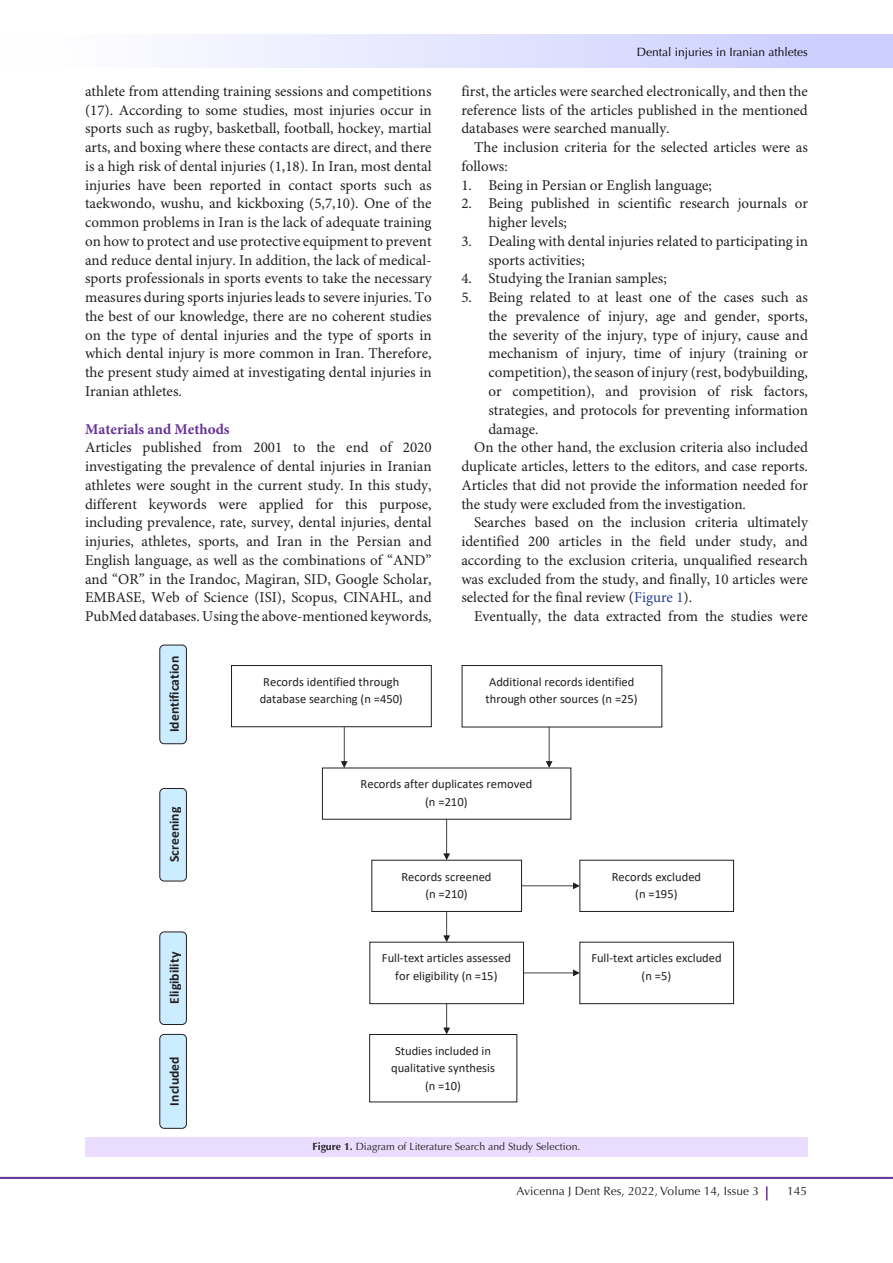
<style>
.page{position:relative;width:893px;height:1263px;background:#fff}
.page>*{position:absolute;margin:0;border:0;box-sizing:border-box;transform-origin:0 0}
.t1{font:15px/18.8px "Minion Pro";color:#231f20;text-align:justify}
.heading_1{font:700 15px "Minion Pro";color:#639}
.t2{font:700 13.65px "Calibri";letter-spacing:.005em;color:#231f20}
.t3{font:12.6px/17.4px "Calibri";color:#231f20;text-align:center}
.t4{font:12px "Optima LT Std";color:#231f20}
.t5{font:12px "Optima LT Std";color:#040503}
.t6{font:10.5px "Optima LT Std";color:#231f20}
.s1{color:#253f8e}
.s2{font-weight:700}
</style>
<div class="page">
<hr style="left:0;top:1177px;width:893px;height:2px;background:#663695">
<div style="left:0;top:35px;width:892px;height:33px;background:linear-gradient(to right,#fff,#c9ccff)"></div>
<svg style="left:766px;top:1186px;width:1px;height:14px"></svg>
<div style="left:85px;top:1137px;width:723px;height:20px;background:#eaddff"></div>
<div style="left:231px;top:665px;width:201px;height:62px;border:1px solid #231f20"></div>
<div style="left:159px;top:788px;width:28px;height:93px;background:#ccecff;border:1px solid #231f20;border-radius:4px"></div>
<div style="left:159px;top:1034px;width:28px;height:95px;background:#ccecff;border:1px solid #231f20;border-radius:4px"></div>
<div style="left:159px;top:931px;width:28px;height:94px;background:#ccecff;border:1px solid #231f20;border-radius:4px"></div>
<svg style="left:341px;top:727px;width:7px;height:40px"></svg>
<svg style="left:546px;top:727px;width:7px;height:40px"></svg>
<div style="left:159px;top:645px;width:28px;height:99px;background:#ccecff;border:1px solid #231f20;border-radius:4px"></div>
<div style="left:462px;top:665px;width:200px;height:62px;border:1px solid #231f20"></div>
<div style="left:322px;top:767px;width:249px;height:53px;border:1px solid #231f20"></div>
<div style="left:371px;top:860px;width:151px;height:52px;border:1px solid #231f20"></div>
<div style="left:579px;top:860px;width:155px;height:52px;border:1px solid #231f20"></div>
<div style="left:369px;top:942px;width:155px;height:62px;border:1px solid #231f20"></div>
<div style="left:579px;top:942px;width:155px;height:62px;border:1px solid #231f20"></div>
<div style="left:369px;top:1034px;width:148px;height:68px;border:1px solid #231f20"></div>
<svg style="left:443px;top:819px;width:7px;height:41px"></svg>
<svg style="left:443px;top:911px;width:7px;height:31px"></svg>
<svg style="left:443px;top:1004px;width:7px;height:30px"></svg>
<svg style="left:521px;top:882px;width:59px;height:7px"></svg>
<svg style="left:523px;top:969px;width:57px;height:7px"></svg>
<p class="t1" style="left:85px;top:82px;width:348px">athlete from attending training sessions and competitions (17). According to some studies, most injuries occur in sports such as rugby, basketball, football, hockey, martial arts, and boxing where these contacts are direct, and there is a high risk of dental injuries (1,18). In Iran, most dental injuries have been reported in contact sports such as taekwondo, wushu, and kickboxing (5,7,10). One of the common problems in Iran is the lack of adequate training on how to protect and use protective equipment to prevent and reduce dental injury. In addition, the lack of medical&shy;sports professionals in sports events to take the necessary measures during sports injuries leads to severe injuries. To the best of our knowledge, there are no coherent studies on the type of dental injuries and the type of sports in which dental injury is more common in Iran. Therefore, the present study aimed at investigating dental injuries in Iranian athletes.</p>
<p class="heading_1" style="left:85px;top:418px;width:146px">Materials and Methods</p>
<p class="t1" style="left:85px;top:439px;width:348px">Articles published from 2001 to the end of 2020 investigating the prevalence of dental injuries in Iranian athletes were sought in the current study. In this study, different keywords were applied for this purpose, including prevalence, rate, survey, dental injuries, dental injuries, athletes, sports, and Iran in the Persian and English language, as well as the combinations of “AND” and “OR” in the Irandoc, Magiran, SID, Google Scholar, EMBASE, Web of Science (ISI), Scopus, CINAHL, and PubMed databases. Using the above-mentioned keywords,</p>
<p class="t2" style="left:165px;top:732px;width:78px;rotate:-90deg">Identification</p>
<p class="t3" style="left:260px;top:673px;width:145px;text-align:left">Records identified through database searching (n =450)</p>
<p class="t5" style="left:637px;top:45px;width:173px">Dental injuries in Iranian athletes</p>
<p class="t1" style="left:461px;top:82px;width:348px">first, the articles were searched electronically, and then the reference lists of the articles published in the mentioned databases were searched manually.</p>
<p class="t1" style="left:461px;top:139px;width:348px;text-indent:13px">The inclusion criteria for the selected articles were as follows:</p>
<p class="t1" style="left:461px;top:176px;width:252px">1. Being in Persian or English language;</p>
<p class="t1" style="left:488px;top:195px;width:321px;text-indent:-27px">2. Being published in scientific research journals or higher levels;</p>
<p class="t1" style="left:488px;top:232px;width:321px;text-indent:-27px">3. Dealing with dental injuries related to participating in sports activities;</p>
<p class="t1" style="left:461px;top:270px;width:207px">4. Studying the Iranian samples;</p>
<p class="t1" style="left:488px;top:289px;width:321px;text-indent:-27px">5. Being related to at least one of the cases such as the prevalence of injury, age and gender, sports, the severity of the injury, type of injury, cause and mechanism of injury, time of injury (training or competition), the season of injury (rest, bodybuilding, or competition), and provision of risk factors, strategies, and protocols for preventing information damage.</p>
<p class="t1" style="left:461px;top:439px;width:348px;text-indent:13px">On the other hand, the exclusion criteria also included duplicate articles, letters to the editors, and case reports.<br>Articles that did not provide the information needed for the study were excluded from the investigation.</p>
<p class="t1" style="left:461px;top:514px;width:348px;text-indent:13px">Searches based on the inclusion criteria ultimately identified 200 articles in the field under study, and according to the exclusion criteria, unqualified research was excluded from the study, and finally, 10 articles were selected for the final review (<span class="s1">Figure 1</span>).</p>
<p class="t1" style="left:474px;top:607px;width:335px">Eventually, the data extracted from the studies were</p>
<p class="t3" style="left:485px;top:673px;width:154px;text-align:left">Additional records identified through other sources (n =25)</p>
<p class="t2" style="left:165px;top:862px;width:57px;rotate:-90deg">Screening</p>
<p class="t2" style="left:165px;top:1004px;width:53px;rotate:-90deg">Eligibility</p>
<p class="t2" style="left:165px;top:1105px;width:51px;rotate:-90deg">Included</p>
<p class="t3" style="left:361px;top:775px;width:173px">Records after duplicates removed (n =210)</p>
<p class="t3" style="left:401px;top:867px;width:92px">Records screened (n =210)</p>
<p class="t3" style="left:612px;top:867px;width:91px">Records excluded (n =195)</p>
<p class="t3" style="left:382px;top:949px;width:131px">Full-text articles assessed for eligibility (n =15)</p>
<p class="t3" style="left:591px;top:949px;width:132px">Full-text articles excluded (n =5)</p>
<p class="t3" style="left:391px;top:1041px;width:105px">Studies included in qualitative synthesis (n =10)</p>
<p class="t6" style="left:313px;top:1140px;width:269px"><span class="s2">Figure 1.</span> Diagram of Literature Search and Study Selection.</p>
<p class="t4" style="left:517px;top:1184px;width:244px">Avicenna J Dent Res, 2022, Volume 14, Issue 3</p>
<p class="t4" style="left:787px;top:1184px;width:22px">145</p>
</div>
